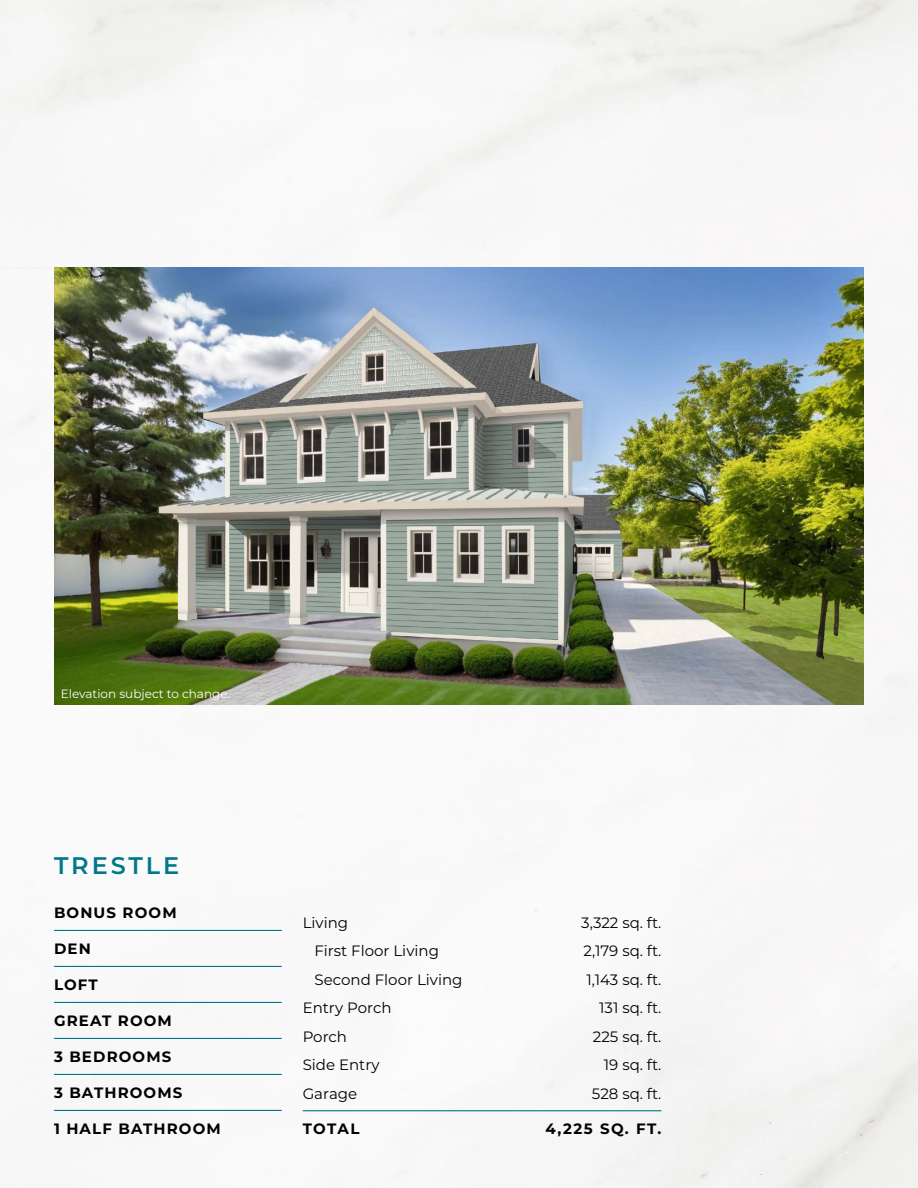
<style>
.page{position:relative;width:918px;height:1188px;background:#fff}
.page>*{position:absolute;margin:0;border:0;box-sizing:border-box;transform-origin:0 0}
.t1{font:600 24px "Montserrat";letter-spacing:.12em;color:#007889}
.t2{font:15px "Montserrat";color:#000}
.t3{font:700 15px "Montserrat";letter-spacing:.075em;color:#000}
.t4{font:12px "Montserrat";color:#fff}
</style>
<div class="page">
<img style="left:0;top:0;width:918px;height:1188px">
<img style="left:54px;top:268px;width:810px;height:436px">
<hr style="left:54px;top:930px;width:228px;height:1px;background:#007889">
<hr style="left:54px;top:966px;width:228px;height:1px;background:#007889">
<hr style="left:54px;top:1002px;width:228px;height:1px;background:#007889">
<hr style="left:54px;top:1038px;width:228px;height:1px;background:#007889">
<hr style="left:54px;top:1074px;width:228px;height:1px;background:#007889">
<hr style="left:54px;top:1110px;width:228px;height:1px;background:#007889">
<hr style="left:303px;top:1110px;width:358px;height:1px;background:#007889">
<p class="t4" style="left:61px;top:685px;width:171px">Elevation subject to change.</p>
<h1 class="t1" style="left:54px;top:848px;width:127px">TRESTLE</h1>
<p class="t3" style="left:54px;top:902px;width:124px">BONUS ROOM</p>
<p class="t3" style="left:54px;top:938px;width:38px">DEN</p>
<p class="t3" style="left:54px;top:974px;width:45px">LOFT</p>
<p class="t3" style="left:54px;top:1010px;width:119px">GREAT ROOM</p>
<p class="t3" style="left:54px;top:1046px;width:119px">3 BEDROOMS</p>
<p class="t3" style="left:54px;top:1082px;width:130px">3 BATHROOMS</p>
<p class="t3" style="left:54px;top:1118px;width:168px">1 HALF BATHROOM</p>
<p class="t2" style="left:303px;top:912px;width:47px">Living</p>
<p class="t2" style="left:581px;top:912px;width:82px">3,322 sq. ft.</p>
<p class="t2" style="left:314px;top:941px;width:126px">First Floor Living</p>
<p class="t2" style="left:583px;top:941px;width:80px">2,179 sq. ft.</p>
<p class="t2" style="left:314px;top:969px;width:150px">Second Floor Living</p>
<p class="t2" style="left:586px;top:969px;width:77px">1,143 sq. ft.</p>
<p class="t2" style="left:303px;top:998px;width:90px">Entry Porch</p>
<p class="t2" style="left:599px;top:998px;width:64px">131 sq. ft.</p>
<p class="t2" style="left:303px;top:1026px;width:46px">Porch</p>
<p class="t2" style="left:593px;top:1026px;width:70px">225 sq. ft.</p>
<p class="t2" style="left:303px;top:1055px;width:79px">Side Entry</p>
<p class="t2" style="left:604px;top:1055px;width:59px">19 sq. ft.</p>
<p class="t2" style="left:303px;top:1083px;width:56px">Garage</p>
<p class="t2" style="left:592px;top:1083px;width:71px">528 sq. ft.</p>
<p class="t3" style="left:303px;top:1118px;width:58px">TOTAL</p>
<p class="t3" style="left:545px;top:1118px;width:118px">4,225 SQ. FT.</p>
</div>
